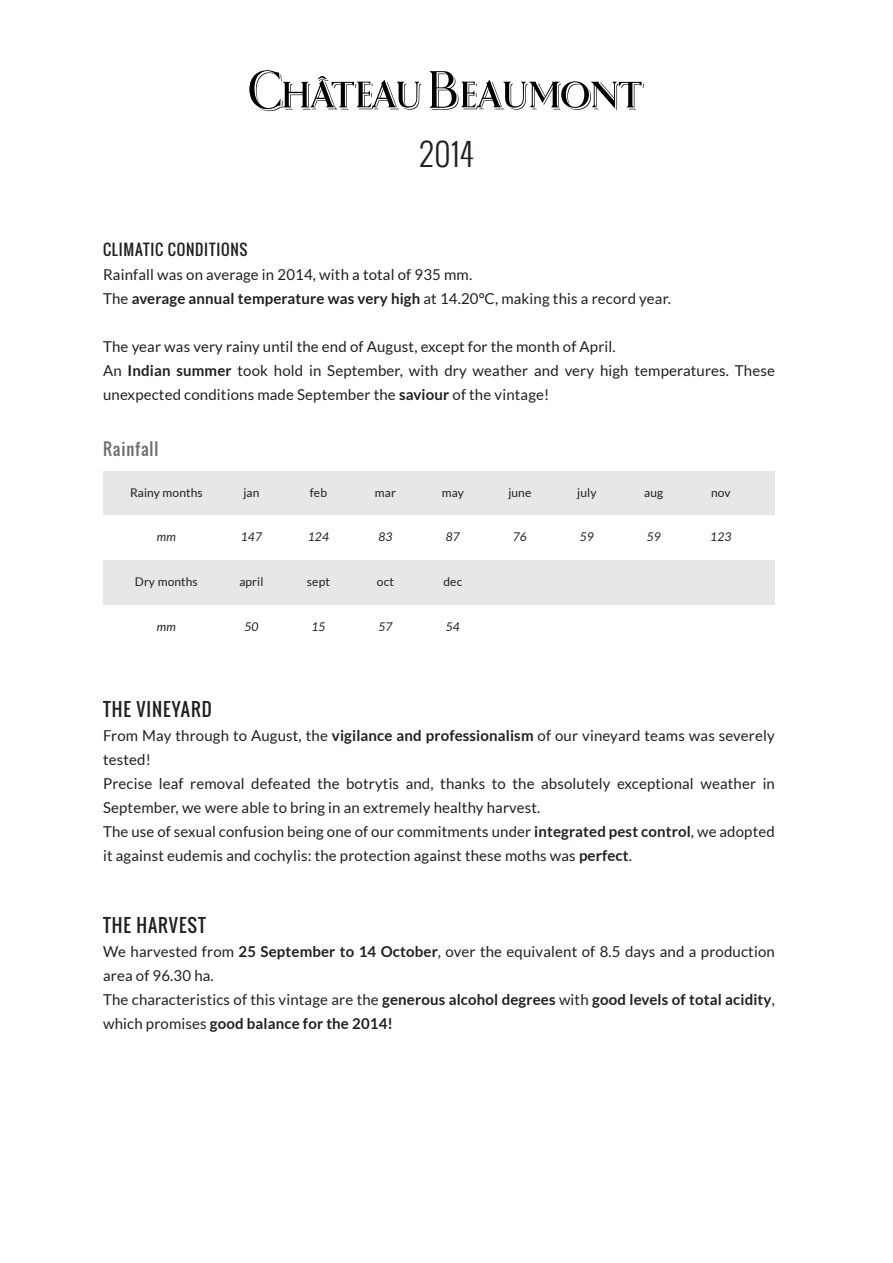
<style>
.page{position:relative;width:893px;height:1263px;background:#fff}
.page>*{position:absolute;margin:0;border:0;box-sizing:border-box;transform-origin:0 0}
.t1{font:300 31.5px "Oswald";color:#231f20}
.t2{font:18px "Oswald";letter-spacing:.05em;color:#231f20}
.t3{font:16.5px "Oswald";letter-spacing:.05em;color:#6c6d70}
.t4{font:15px/24px "Lato";letter-spacing:.01em;color:#231f20}
.t5{font:15px "Oswald";letter-spacing:.05em;color:#231f20}
.t6{font:12px "Lato";letter-spacing:.01em;color:#231f20}
.t7{font:italic 12px "Lato";letter-spacing:.01em;color:#231f20}
.s1{font-weight:700}
</style>
<div class="page">
<svg style="left:249px;top:70px;width:173px;height:41px"></svg>
<svg style="left:429px;top:71px;width:215px;height:40px"></svg>
<div style="left:103px;top:471px;width:672px;height:45px;background:#e6e7e9"></div>
<div style="left:103px;top:560px;width:672px;height:45px;background:#e6e7e9"></div>
<h1 class="t1" style="left:419px;top:131px;width:56px">2014</h1>
<p class="t5" style="left:103px;top:238px;width:146px">CLIMATIC CONDITIONS</p>
<p class="t4" style="left:103px;top:262px;width:569px">Rainfall was on average in 2014, with a total of 935 mm.<br>The <span class="s1">average annual temperature was very high</span> at 14.20°C, making this a record year.</p>
<p class="t4" style="left:103px;top:334px;width:673px">The year was very rainy until the end of August, except for the month of April.<br>An <span class="s1">Indian summer</span> took hold in September, with dry weather and very high temperatures. These unexpected conditions made September the <span class="s1">saviour</span> of the vintage!</p>
<p class="t3" style="left:103px;top:436px;width:57px">Rainfall</p>
<p class="t6" style="left:130px;top:485px;width:74px">Rainy months</p>
<p class="t7" style="left:157px;top:530px;width:20px">mm</p>
<p class="t6" style="left:135px;top:575px;width:64px">Dry months</p>
<p class="t7" style="left:157px;top:619px;width:20px">mm</p>
<p class="t6" style="left:243px;top:485px;width:18px">jan</p>
<p class="t7" style="left:241px;top:530px;width:23px">147</p>
<p class="t6" style="left:239px;top:575px;width:26px">april</p>
<p class="t7" style="left:244px;top:619px;width:16px">50</p>
<p class="t6" style="left:310px;top:485px;width:19px">feb</p>
<p class="t7" style="left:308px;top:530px;width:23px">124</p>
<p class="t6" style="left:307px;top:575px;width:24px">sept</p>
<p class="t7" style="left:311px;top:619px;width:16px">15</p>
<p class="t6" style="left:375px;top:485px;width:23px">mar</p>
<p class="t7" style="left:378px;top:530px;width:16px">83</p>
<p class="t6" style="left:377px;top:575px;width:18px">oct</p>
<p class="t7" style="left:378px;top:619px;width:16px">57</p>
<p class="t6" style="left:442px;top:485px;width:24px">may</p>
<p class="t7" style="left:446px;top:530px;width:16px">87</p>
<p class="t6" style="left:443px;top:575px;width:20px">dec</p>
<p class="t7" style="left:446px;top:619px;width:16px">54</p>
<p class="t6" style="left:508px;top:485px;width:25px">june</p>
<p class="t7" style="left:513px;top:530px;width:16px">76</p>
<p class="t6" style="left:577px;top:485px;width:21px">july</p>
<p class="t7" style="left:580px;top:530px;width:16px">59</p>
<p class="t6" style="left:644px;top:485px;width:21px">aug</p>
<p class="t7" style="left:647px;top:530px;width:16px">59</p>
<p class="t6" style="left:711px;top:485px;width:21px">nov</p>
<p class="t7" style="left:710px;top:530px;width:23px">123</p>
<p class="t2" style="left:103px;top:695px;width:110px">THE VINEYARD</p>
<p class="t4" style="left:103px;top:723px;width:673px">From May through to August, the <span class="s1">vigilance and professionalism</span> of our vineyard teams was severely tested!<br>Precise leaf removal defeated the botrytis and, thanks to the absolutely exceptional weather in September, we were able to bring in an extremely healthy harvest.<br>The use of sexual confusion being one of our commitments under <span class="s1">integrated pest control</span>, we adopted it against eudemis and cochylis: the protection against these moths was <span class="s1">perfect</span>.</p>
<p class="t2" style="left:103px;top:911px;width:104px">THE HARVEST</p>
<p class="t4" style="left:103px;top:939px;width:673px">We harvested from <span class="s1">25 September to 14 October</span>, over the equivalent of 8.5 days and a production area of 96.30 ha.<br>The characteristics of this vintage are the <span class="s1">generous alcohol degrees</span> with <span class="s1">good levels of total acidity</span>, which promises <span class="s1">good balance for the 2014!</span></p>
</div>
